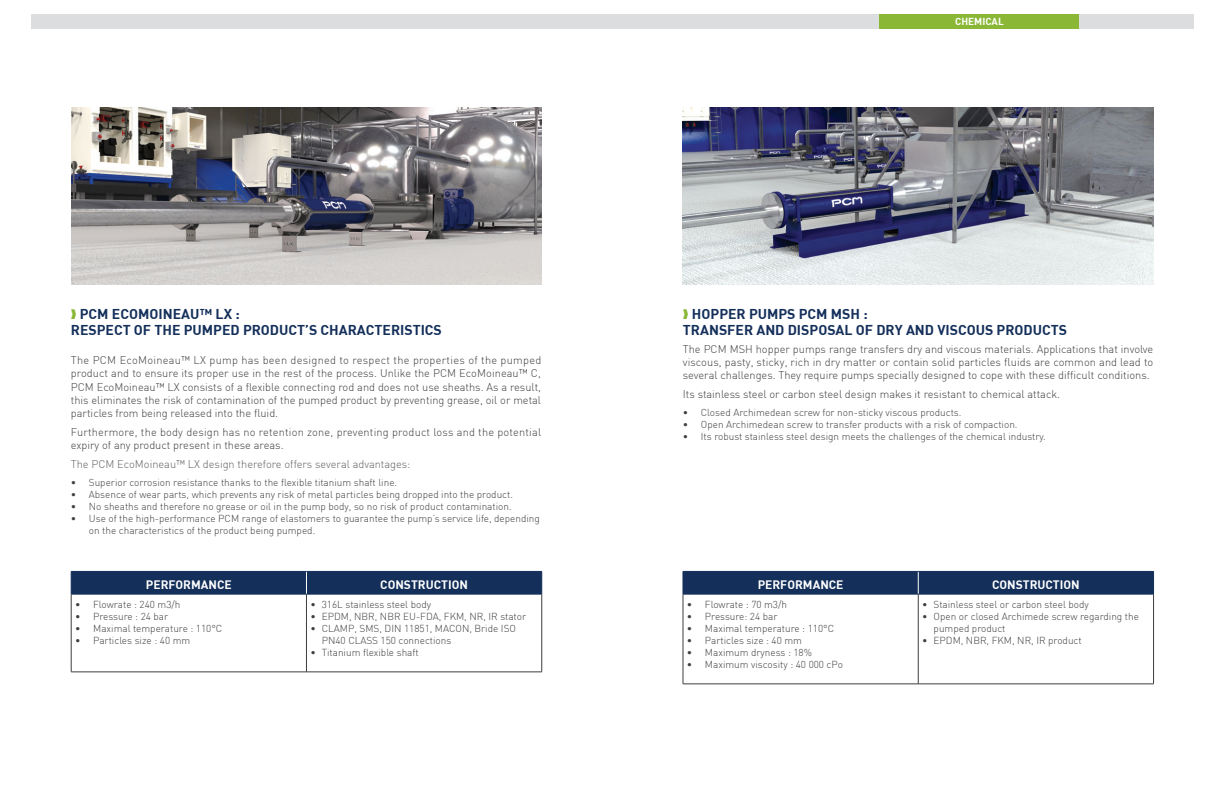
<style>
.page{position:relative;width:1224px;height:792px;background:#fff}
.page>*{position:absolute;margin:0;border:0;box-sizing:border-box;transform-origin:0 0}
.t1{font:14px "DIN Bold";color:#132f5a}
.t2{font:12px "DIN Bold";color:#fff}
.Normal_e{font:300 11px/13.2px "DIN";color:#3e3e3f;text-align:justify}
.Normal_e-2{font:300 11px "DIN";color:#606063}
.t3{font:300 10px/12px "DIN";color:#3e3e3f}
.t4{font:10px "DIN Bold";color:#fff}
</style>
<div class="page">
<div style="left:31px;top:14px;width:1162px;height:14px;background:#dcdddf"></div>
<div style="left:879px;top:14px;width:200px;height:14px;background:#8ab836"></div>
<hr style="left:71px;top:594px;width:1px;height:78px;background:#3e3e3f">
<hr style="left:306px;top:594px;width:1px;height:78px;background:#3e3e3f">
<hr style="left:542px;top:594px;width:1px;height:78px;background:#3e3e3f">
<hr style="left:71px;top:672px;width:235px;height:1px;background:#3e3e3f">
<hr style="left:306px;top:672px;width:236px;height:1px;background:#3e3e3f">
<div style="left:71px;top:571px;width:472px;height:23px;background:#132f5a"></div>
<hr style="left:71px;top:594px;width:235px;height:1px;background:#132f5a">
<hr style="left:306px;top:594px;width:236px;height:1px;background:#132f5a">
<img style="left:71px;top:108px;width:470px;height:176px">
<hr style="left:683px;top:594px;width:235px;height:1px;background:#132f5a">
<hr style="left:918px;top:594px;width:236px;height:1px;background:#132f5a">
<hr style="left:918px;top:594px;width:1px;height:90px;background:#3e3e3f">
<div style="left:683px;top:571px;width:471px;height:23px;background:#132f5a"></div>
<hr style="left:683px;top:594px;width:1px;height:90px;background:#3e3e3f">
<hr style="left:1153px;top:594px;width:1px;height:90px;background:#3e3e3f">
<hr style="left:683px;top:684px;width:235px;height:1px;background:#3e3e3f">
<hr style="left:918px;top:684px;width:236px;height:1px;background:#3e3e3f">
<img style="left:683px;top:108px;width:470px;height:177px">
<p class="t1" style="left:80px;top:304px;width:161px">PCM ECOMOINEAU™ LX :</p>
<p class="t1" style="left:71px;top:320px;width:373px">RESPECT OF THE PUMPED PRODUCT’S CHARACTERISTICS</p>
<p class="Normal_e" style="left:71px;top:354px;width:472px">The PCM EcoMoineau™ LX pump has been designed to respect the properties of the pumped product and to ensure its proper use in the rest of the process. Unlike the PCM EcoMoineau™ C, PCM EcoMoineau™ LX consists of a flexible connecting rod and does not use sheaths. As a result, this eliminates the risk of contamination of the pumped product by preventing grease, oil or metal particles from being released into the fluid.</p>
<p class="Normal_e" style="left:71px;top:425px;width:472px">Furthermore, the body design has no retention zone, preventing product loss and the potential expiry of any product present in these areas.</p>
<p class="Normal_e-2" style="left:71px;top:457px;width:341px">The PCM EcoMoineau™ LX design therefore offers several advantages:</p>
<p class="t3" style="left:71px;top:476px;width:328px">• Superior corrosion resistance thanks to the flexible titanium shaft line.</p>
<p class="t3" style="left:71px;top:488px;width:444px">• Absence of wear parts, which prevents any risk of metal particles being dropped into the product.</p>
<p class="t3" style="left:71px;top:500px;width:442px">• No sheaths and therefore no grease or oil in the pump body, so no risk of product contamination.</p>
<p class="t3" style="left:89px;top:512px;width:453px;text-indent:-18px">• Use of the high-performance PCM range of elastomers to guarantee the pump’s service life, depending on the characteristics of the product being pumped.</p>
<p class="t2" style="left:146px;top:577px;width:87px">PERFORMANCE</p>
<p class="t2" style="left:380px;top:577px;width:89px">CONSTRUCTION</p>
<p class="t3" style="left:75px;top:598px;width:107px">• Flowrate : 240 m3/h</p>
<p class="t3" style="left:75px;top:610px;width:95px">• Pressure : 24 bar</p>
<p class="t3" style="left:75px;top:622px;width:149px">• Maximal temperature : 110°C</p>
<p class="t3" style="left:75px;top:634px;width:117px">• Particles size : 40 mm</p>
<p class="t3" style="left:310px;top:598px;width:122px">• 316L stainless steel body</p>
<p class="t3" style="left:310px;top:610px;width:217px">• EPDM, NBR, NBR EU-FDA, FKM, NR, IR stator</p>
<p class="t3" style="left:322px;top:622px;width:196px;text-indent:-11px">• CLAMP, SMS, DIN 11851, MACON, Bride ISO<br>PN40 CLASS 150 connections</p>
<p class="t3" style="left:310px;top:646px;width:110px">• Titanium flexible shaft</p>
<p class="t4" style="left:955px;top:15px;width:50px">CHEMICAL</p>
<p class="t1" style="left:692px;top:304px;width:177px">HOPPER PUMPS PCM MSH :</p>
<p class="t1" style="left:683px;top:320px;width:386px">TRANSFER AND DISPOSAL OF DRY AND VISCOUS PRODUCTS</p>
<p class="Normal_e" style="left:683px;top:342px;width:472px">The PCM MSH hopper pumps range transfers dry and viscous materials. Applications that involve viscous, pasty, sticky, rich in dry matter or contain solid particles fluids are common and lead to several challenges. They require pumps specially designed to cope with these difficult conditions.</p>
<p class="Normal_e" style="left:683px;top:387px;width:379px">Its stainless steel or carbon steel design makes it resistant to chemical attack.</p>
<p class="t3" style="left:683px;top:406px;width:280px">• Closed Archimedean screw for non-sticky viscous products.</p>
<p class="t3" style="left:683px;top:418px;width:336px">• Open Archimedean screw to transfer products with a risk of compaction.</p>
<p class="t3" style="left:683px;top:430px;width:365px">• Its robust stainless steel design meets the challenges of the chemical industry.</p>
<p class="t2" style="left:758px;top:577px;width:87px">PERFORMANCE</p>
<p class="t2" style="left:992px;top:577px;width:89px">CONSTRUCTION</p>
<p class="t3" style="left:687px;top:598px;width:102px">• Flowrate : 70 m3/h</p>
<p class="t3" style="left:687px;top:610px;width:92px">• Pressure: 24 bar</p>
<p class="t3" style="left:687px;top:622px;width:149px">• Maximal temperature : 110°C</p>
<p class="t3" style="left:687px;top:634px;width:117px">• Particles size : 40 mm</p>
<p class="t3" style="left:687px;top:646px;width:127px">• Maximum dryness : 18%</p>
<p class="t3" style="left:687px;top:658px;width:158px">• Maximum viscosity : 40 000 cPo</p>
<p class="t3" style="left:922px;top:598px;width:168px">• Stainless steel or carbon steel body</p>
<p class="t3" style="left:934px;top:610px;width:207px;text-indent:-11px">• Open or closed Archimede screw regarding the pumped product</p>
<p class="t3" style="left:922px;top:634px;width:161px">• EPDM, NBR, FKM, NR, IR product</p>
</div>
